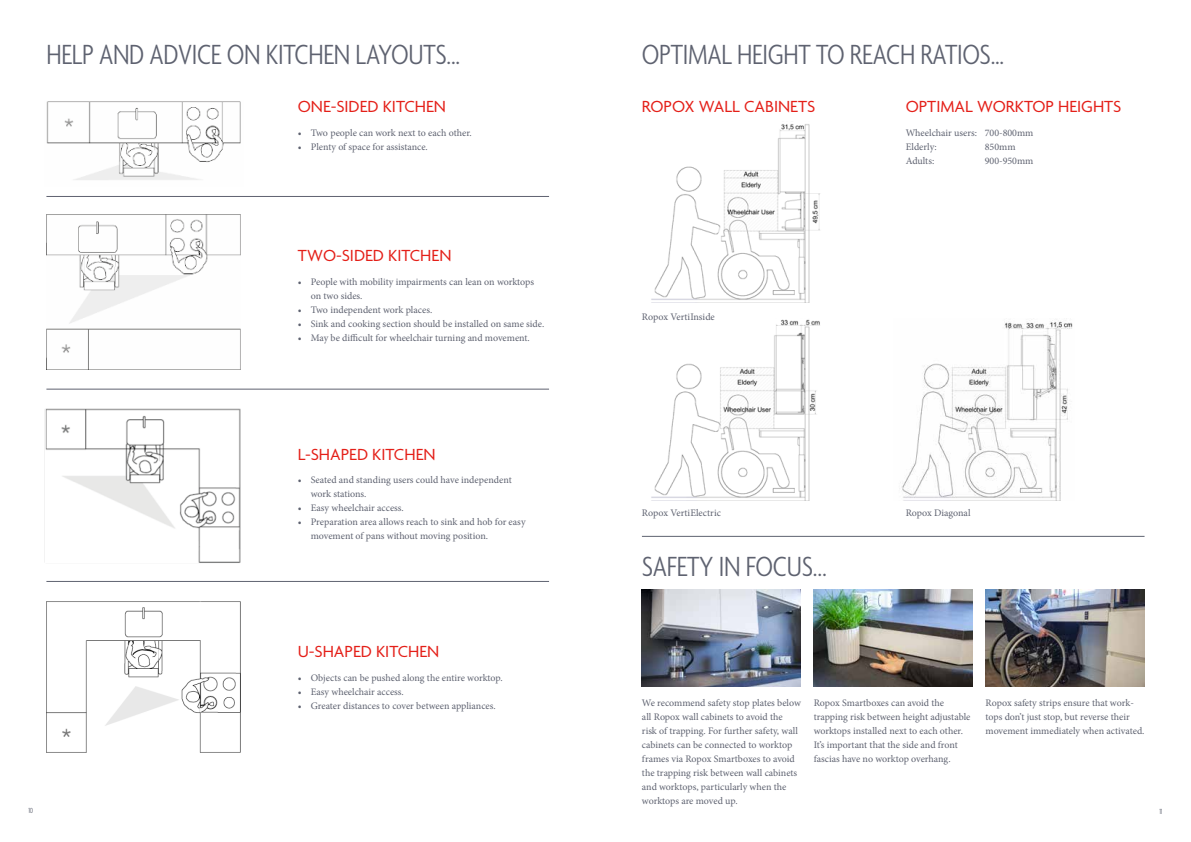
<style>
.page{position:relative;width:1191px;height:842px;background:#fff}
.page>*{position:absolute;margin:0;border:0;box-sizing:border-box;transform-origin:0 0}
.t1{font:300 condensed 30px "Agenda";letter-spacing:-.01em;color:#5e6270}
.t2{font:17.4px "Agenda";color:#e41f18}
.t3{font:10px/14px "Minion Pro";letter-spacing:-.005em;color:#5e6270}
.t4{font:300 condensed 8px "Agenda";color:#5e6270}
</style>
<div class="page">
<img style="left:46px;top:101px;width:195px;height:79px">
<img style="left:46px;top:215px;width:195px;height:154px">
<img style="left:44px;top:408px;width:197px;height:155px">
<img style="left:47px;top:601px;width:194px;height:151px">
<hr style="left:46px;top:196px;width:503px;height:1px;background:#5e6270">
<hr style="left:642px;top:536px;width:502px;height:1px;background:#5e6270">
<hr style="left:46px;top:389px;width:503px;height:1px;background:#5e6270">
<hr style="left:46px;top:581px;width:503px;height:1px;background:#5e6270">
<img style="left:642px;top:589px;width:159px;height:98px">
<img style="left:813px;top:589px;width:159px;height:98px">
<img style="left:985px;top:589px;width:159px;height:98px">
<img style="left:900px;top:320px;width:173px;height:180px">
<img style="left:651px;top:319px;width:169px;height:181px">
<img style="left:651px;top:124px;width:169px;height:179px">
<h1 class="t1" style="left:46px;top:38px;width:415px">HELP AND ADVICE ON KITCHEN LAYOUTS...</h1>
<h1 class="t1" style="left:642px;top:38px;width:364px">OPTIMAL HEIGHT TO REACH RATIOS...</h1>
<h2 class="t2" style="left:642px;top:97px;width:175px">ROPOX WALL CABINETS</h2>
<p class="t3" style="left:298px;top:126px;width:175px">• Two people can work next to each other.</p>
<p class="t3" style="left:298px;top:140px;width:132px">• Plenty of space for assistance.</p>
<h2 class="t2" style="left:905px;top:97px;width:217px">OPTIMAL WORKTOP HEIGHTS</h2>
<h2 class="t2" style="left:298px;top:97px;width:150px">ONE-SIDED KITCHEN</h2>
<p class="t3" style="left:905px;top:126px;width:129px">Wheelchair users: 700-800mm<br>Elderly:</p>
<p class="t3" style="left:984px;top:140px;width:32px">850mm</p>
<h2 class="t2" style="left:298px;top:246px;width:155px">TWO-SIDED KITCHEN</h2>
<p class="t3" style="left:311px;top:275px;width:225px;text-indent:-13px">• People with mobility impairments can lean on worktops on two sides.</p>
<p class="t3" style="left:298px;top:303px;width:136px">• Two independent work places.</p>
<p class="t3" style="left:298px;top:317px;width:248px">• Sink and cooking section should be installed on same side.</p>
<p class="t3" style="left:298px;top:331px;width:234px">• May be difficult for wheelchair turning and movement.</p>
<h2 class="t2" style="left:298px;top:445px;width:139px">L-SHAPED KITCHEN</h2>
<p class="t3" style="left:311px;top:473px;width:202px;text-indent:-13px">• Seated and standing users could have independent work stations.</p>
<p class="t3" style="left:298px;top:501px;width:108px">• Easy wheelchair access.</p>
<p class="t3" style="left:311px;top:515px;width:216px;text-indent:-13px">• Preparation area allows reach to sink and hob for easy movement of pans without moving position.</p>
<h2 class="t2" style="left:298px;top:642px;width:143px">U-SHAPED KITCHEN</h2>
<p class="t3" style="left:642px;top:310px;width:74px">Ropox VertiInside</p>
<p class="t3" style="left:905px;top:154px;width:30px">Adults:</p>
<p class="t3" style="left:984px;top:154px;width:50px">900-950mm</p>
<p class="t3" style="left:642px;top:506px;width:81px">Ropox VertiElectric</p>
<p class="t3" style="left:905px;top:506px;width:66px">Ropox Diagonal</p>
<h1 class="t1" style="left:642px;top:550px;width:186px">SAFETY IN FOCUS…</h1>
<p class="t3" style="left:298px;top:671px;width:206px">• Objects can be pushed along the entire worktop.</p>
<p class="t3" style="left:298px;top:685px;width:108px">• Easy wheelchair access.</p>
<p class="t3" style="left:298px;top:699px;width:199px">• Greater distances to cover between appliances.</p>
<p class="t3" style="left:642px;top:696px;width:160px">We recommend safety stop plates below all Ropox wall cabinets to avoid the<br>risk of trapping. For further safety, wall cabinets can be connected to worktop frames via Ropox Smartboxes to avoid the trapping risk between wall cabinets and worktops, particularly when the worktops are moved up.</p>
<p class="t3" style="left:813px;top:696px;width:158px">Ropox Smartboxes can avoid the trapping risk between height adjustable worktops installed next to each other.<br>It’s important that the side and front fascias have no worktop overhang.</p>
<p class="t3" style="left:985px;top:696px;width:160px">Ropox safety strips ensure that work&shy;tops don’t just stop, but reverse their movement immediately when activated.</p>
<p class="t4" style="left:28px;top:806px;width:6px">10</p>
<p class="t4" style="left:1159px;top:807px;width:5px">11</p>
</div>
